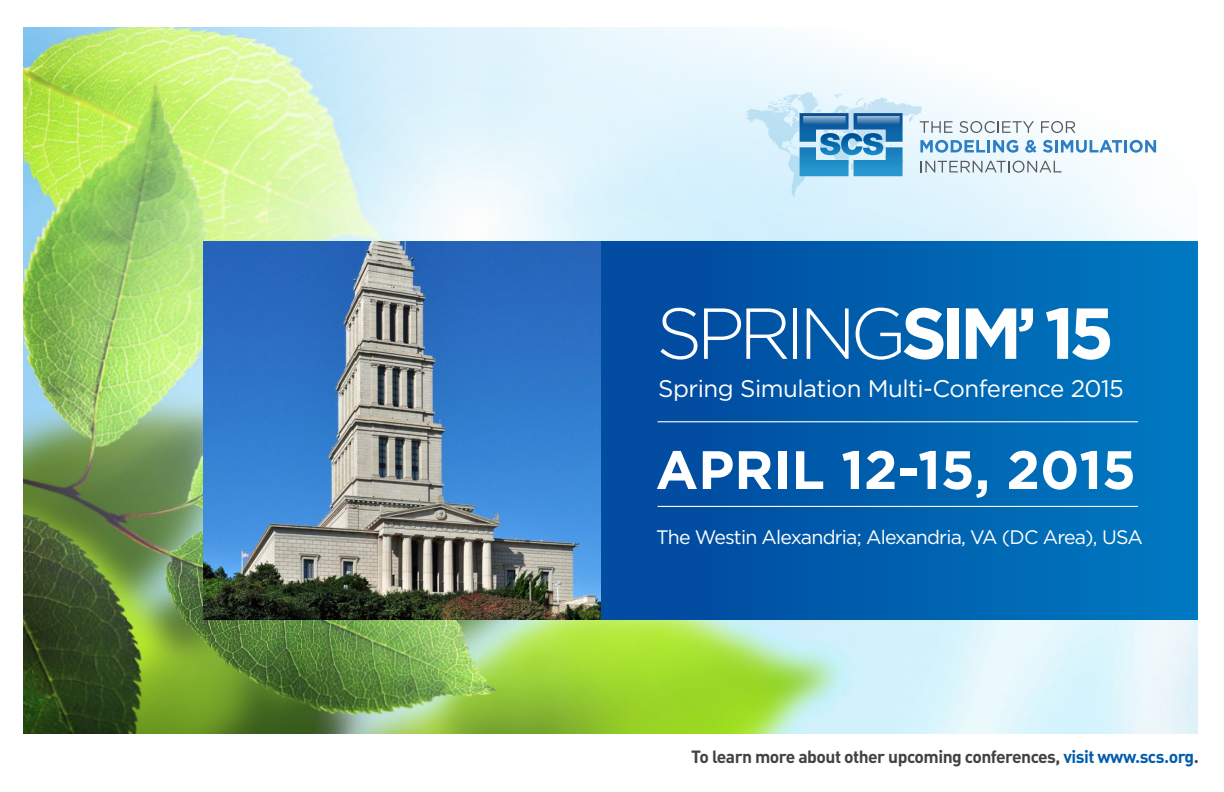
<style>
.page{position:relative;width:1224px;height:792px;background:#fff}
.page>*{position:absolute;margin:0;border:0;box-sizing:border-box;transform-origin:0 0}
.t1{font:300 72px "Gotham";letter-spacing:-.08em;color:#fff}
.t2{font:700 54px "Gotham";color:#fff}
.t3{font:24px "Gotham";letter-spacing:-.02em;color:#fff}
.t4{font:19.6px "Gotham";letter-spacing:-.04em;color:#fff}
.t5{font:17.6px "DIN Bold Alternate";letter-spacing:-.03em;color:#414042}
.s1{font-weight:700}
.s2{color:#005cab}
</style>
<div class="page">
<img style="left:24px;top:242px;width:1174px;height:492px">
<svg style="left:23px;top:27px;width:1175px;height:215px"></svg>
<div style="left:600px;top:242px;width:598px;height:377px;background:linear-gradient(to right,#02479c,#0079c1)"></div>
<hr style="left:658px;top:421px;width:480px;height:1px;background:#fff">
<hr style="left:658px;top:506px;width:480px;height:1px;background:#fff">
<img style="left:203px;top:242px;width:397px;height:377px">
<svg style="left:745px;top:92px;width:411px;height:105px"></svg>
<h1 class="t1" style="left:656px;top:294px;width:460px">SPRING<span class="s1">SIM’ 15</span></h1>
<h3 class="t3" style="left:658px;top:376px;width:467px">Spring Simulation Multi-Conference 2015</h3>
<h2 class="t2" style="left:656px;top:439px;width:482px">APRIL 12-15, 2015</h2>
<p class="t4" style="left:656px;top:527px;width:488px">The Westin Alexandria; Alexandria, VA (DC Area), USA</p>
<p class="t5" style="left:691px;top:745px;width:509px">To learn more about other upcoming conferences, <span class="s2">visit www.scs.org</span>.</p>
</div>
